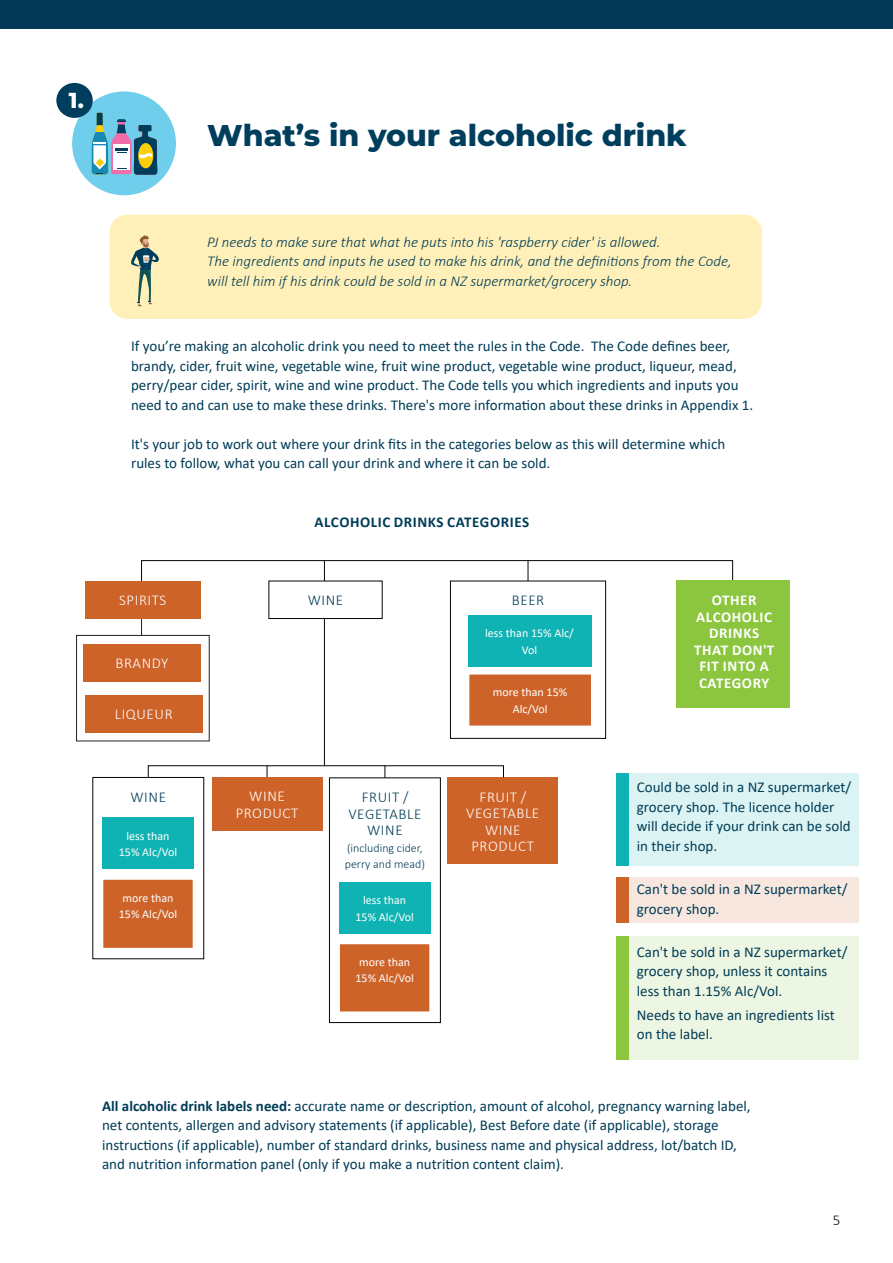
<style>
.page{position:relative;width:893px;height:1263px;background:#fff}
.page>*{position:absolute;margin:0;border:0;box-sizing:border-box;transform-origin:0 0}
.t1{font:800 30px "Montserrat";color:#003e5e}
.t2{font:800 21.75px "Montserrat";color:#fff}
.Body_copy{font:15px/19.5px "Calibri";color:#013c57}
.bullets{font:15px/19.5px "Calibri";color:#013c57}
.PJ_text{font:italic 300 15px/19.5px "Calibri";color:#013c57}
.table_text{font:300 15px/16.5px "Calibri";letter-spacing:.04em;color:#fff;text-align:center}
.table_text-2{font:700 15px/16.5px "Calibri";letter-spacing:.04em;color:#fff;text-align:center}
.table_text-3{font:300 15px/16.5px "Calibri";letter-spacing:.04em;color:#013c57;text-align:center}
.table_text-4{font:700 15px "Calibri";letter-spacing:.04em;color:#013c57}
.t3{font:300 15px "Calibri";color:#040503}
.table_text-5{font:12px/16.5px "Calibri";color:#fff;text-align:center}
.table_text-6{font:300 12px/16.5px "Calibri";color:#013c57}
.s1{font-weight:700}
</style>
<div class="page">
<div style="left:109px;top:215px;width:653px;height:104px;background:#fef0b8;border-radius:18px"></div>
<svg style="left:131px;top:235px;width:28px;height:71px"></svg>
<div style="left:0;top:0;width:893px;height:29px;background:#013956"></div>
<div style="left:628px;top:936px;width:231px;height:124px;background:#edf6e2"></div>
<div style="left:628px;top:773px;width:231px;height:92px;background:#dbf3f3"></div>
<div style="left:616px;top:877px;width:12px;height:45px;background:#cd6329"></div>
<div style="left:628px;top:877px;width:231px;height:45px;background:#f7e7df"></div>
<hr style="left:324px;top:560px;width:1px;height:205px;background:#040503">
<svg style="left:141px;top:560px;width:592px;height:75px"></svg>
<div style="left:83px;top:644px;width:118px;height:38px;background:#cd6329"></div>
<div style="left:85px;top:695px;width:118px;height:38px;background:#cd6329"></div>
<div style="left:450px;top:581px;width:156px;height:157px;background:#fff"></div>
<div style="left:450px;top:581px;width:156px;height:158px;border:1px solid #040503"></div>
<div style="left:102px;top:818px;width:91px;height:51px;background:#10b3b3"></div>
<div style="left:468px;top:615px;width:123px;height:51px;background:#10b3b3"></div>
<div style="left:103px;top:879px;width:90px;height:70px;background:#cd6329"></div>
<div style="left:102px;top:878px;width:92px;height:71px;border:2px solid #fff"></div>
<div style="left:469px;top:674px;width:123px;height:52px;background:#cd6329"></div>
<div style="left:468px;top:673px;width:124px;height:54px;border:2px solid #fff"></div>
<div style="left:212px;top:777px;width:111px;height:54px;background:#cd6329"></div>
<div style="left:85px;top:581px;width:116px;height:37px;background:#cd6329"></div>
<div style="left:269px;top:581px;width:113px;height:37px;background:#fff"></div>
<div style="left:268px;top:581px;width:115px;height:38px;border:1px solid #040503"></div>
<div style="left:676px;top:581px;width:114px;height:127px;background:#8bc63e"></div>
<div style="left:329px;top:777px;width:112px;height:246px;border:1px solid #040503"></div>
<div style="left:447px;top:778px;width:111px;height:86px;background:#cd6329"></div>
<div style="left:339px;top:882px;width:91px;height:51px;background:#10b3b3"></div>
<div style="left:339px;top:943px;width:91px;height:69px;background:#cd6329"></div>
<div style="left:338px;top:943px;width:93px;height:70px;border:2px solid #fff"></div>
<div style="left:76px;top:635px;width:134px;height:106px;border:1px solid #231f20"></div>
<div style="left:616px;top:773px;width:12px;height:92px;background:#10b3b3"></div>
<div style="left:616px;top:936px;width:12px;height:124px;background:#8bc63e"></div>
<div style="left:72px;top:91px;width:104px;height:104px;background:#6eceeb;border-radius:50%"></div>
<div style="left:56px;top:83px;width:37px;height:35px;background:#003e5e;border-radius:50%"></div>
<svg style="left:92px;top:113px;width:65px;height:62px"></svg>
<p class="t2" style="left:69px;top:84px;width:16px">1.</p>
<p class="t1" style="left:207px;top:113px;width:481px">What’s in your alcoholic drink</p>
<p class="PJ_text" style="left:207px;top:232px;width:455px">PJ needs to make sure that what he puts into his 'raspberry cider' is allowed.</p>
<p class="PJ_text" style="left:207px;top:251px;width:526px">The ingredients and inputs he used to make his drink, and the definitions from the Code, will tell him if his drink could be sold in a NZ supermarket/grocery shop.</p>
<p class="Body_copy" style="left:131px;top:336px;width:624px">If you’re making an alcoholic drink you need to meet the rules in the Code. The Code defines beer, brandy, cider, fruit wine, vegetable wine, fruit wine product, vegetable wine product, liqueur, mead, perry/pear cider, spirit, wine and wine product. The Code tells you which ingredients and inputs you need to and can use to make these drinks. There's more information about these drinks in Appendix 1.</p>
<p class="Body_copy" style="left:131px;top:433px;width:596px">It's your job to work out where your drink fits in the categories below as this will determine which rules to follow, what you can call your drink and where it can be sold.</p>
<p class="table_text-4" style="left:315px;top:512px;width:216px">ALCOHOLIC DRINKS CATEGORIES</p>
<p class="table_text" style="left:119px;top:591px;width:49px">SPIRITS</p>
<p class="table_text-3" style="left:308px;top:592px;width:37px">WINE</p>
<p class="table_text-2" style="left:694px;top:592px;width:82px">OTHER<br>ALCOHOLIC<br>DRINKS<br>THAT DON'T<br>FIT INTO A<br>CATEGORY</p>
<p class="table_text-3" style="left:512px;top:592px;width:34px">BEER</p>
<p class="table_text-5" style="left:485px;top:625px;width:90px">less than 15% Alc/<br>Vol</p>
<p class="table_text" style="left:115px;top:655px;width:54px">BRANDY</p>
<p class="table_text-5" style="left:493px;top:684px;width:76px">more than 15%<br>Alc/Vol</p>
<p class="table_text" style="left:115px;top:706px;width:59px">LIQUEUR</p>
<p class="table_text-3" style="left:131px;top:788px;width:37px">WINE</p>
<p class="table_text-5" style="left:119px;top:827px;width:60px">less than<br>15% Alc/Vol</p>
<p class="table_text-5" style="left:119px;top:889px;width:60px">more than<br>15% Alc/Vol</p>
<p class="table_text" style="left:236px;top:788px;width:64px">WINE<br>PRODUCT</p>
<p class="table_text-3" style="left:348px;top:789px;width:75px">FRUIT /<br>VEGETABLE<br>WINE</p>
<p class="table_text-6" style="left:345px;top:839px;width:82px">(including cider, perry and mead)</p>
<p class="table_text-5" style="left:355px;top:892px;width:60px">less than<br>15% Alc/Vol</p>
<p class="table_text-5" style="left:355px;top:953px;width:60px">more than<br>15% Alc/Vol</p>
<p class="table_text" style="left:466px;top:788px;width:75px">FRUIT /<br>VEGETABLE<br>WINE<br>PRODUCT</p>
<p class="bullets" style="left:637px;top:777px;width:216px">Could be sold in a NZ supermarket/ grocery shop. The licence holder will decide if your drink can be sold in their shop.</p>
<p class="bullets" style="left:637px;top:879px;width:212px">Can't be sold in a NZ supermarket/ grocery shop.</p>
<p class="bullets" style="left:637px;top:942px;width:212px">Can't be sold in a NZ supermarket/ grocery shop, unless it contains less than 1.15% Alc/Vol.</p>
<p class="bullets" style="left:637px;top:1004px;width:199px">Needs to have an ingredients list on the label.</p>
<p class="Body_copy" style="left:102px;top:1096px;width:650px"><span class="s1">All alcoholic drink labels need:</span> accurate name or description, amount of alcohol, pregnancy warning label, net contents, allergen and advisory statements (if applicable), Best Before date (if applicable), storage instructions (if applicable), number of standard drinks, business name and physical address, lot/batch ID, and nutrition information panel (only if you make a nutrition content claim).</p>
<p class="t3" style="left:833px;top:1211px;width:9px">5</p>
</div>
